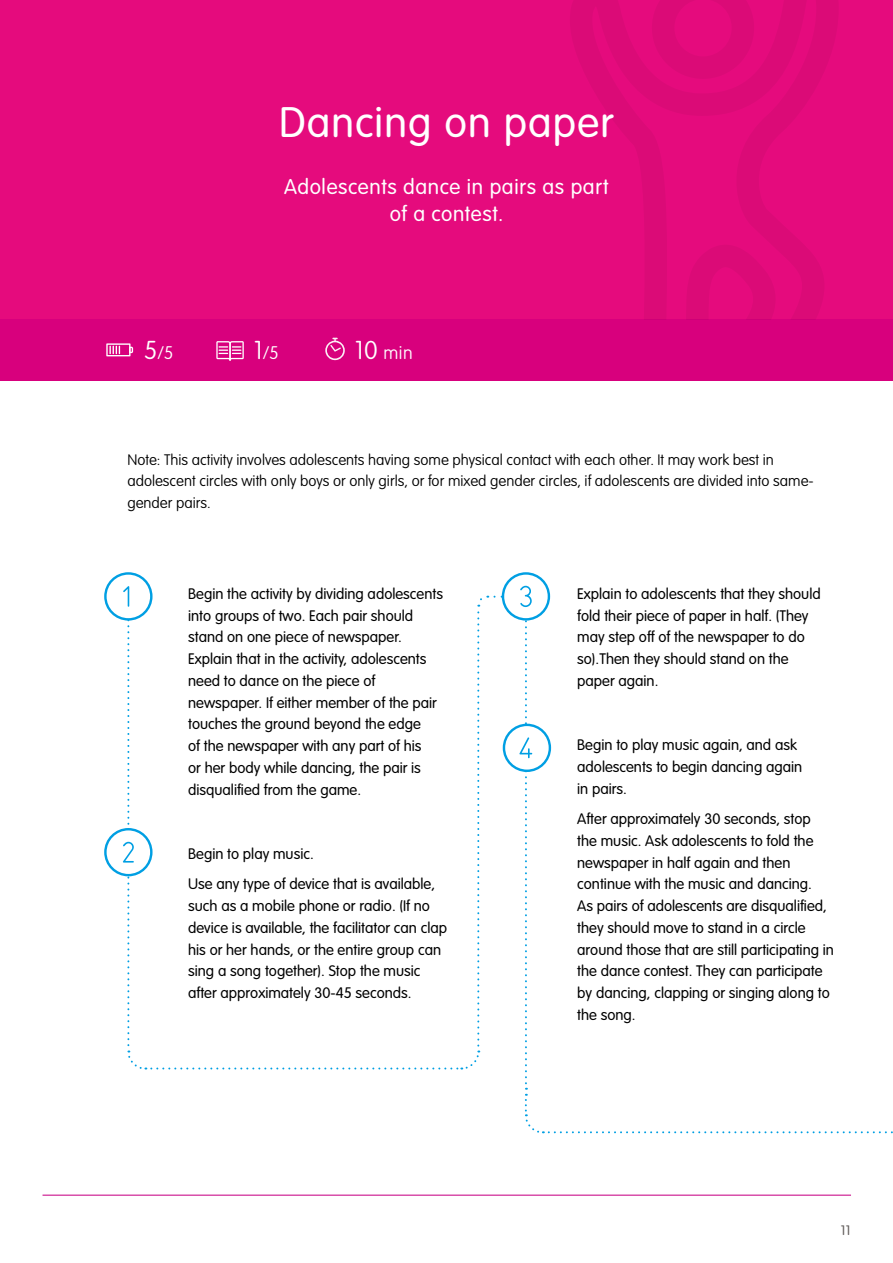
<style>
.page{position:relative;width:893px;height:1263px;background:#fff}
.page>*{position:absolute;margin:0;border:0;box-sizing:border-box;transform-origin:0 0}
.t1{font:300 42px "VAG Rounded";letter-spacing:.03em;color:#fff}
.t2{font:300 21px/27px "VAG Rounded";letter-spacing:.03em;color:#fff;text-align:center}
.t3{font:100 18px "VAG Rounded";color:#fff}
.t4{font:300 15px/21.8px "VAG Rounded";color:#000}
.t5{font:100 15px/21.8px "VAG Rounded";color:#000}
.t6{font:300 13.5px "VAG Rounded";color:#625d5c}
.s1{font-size:25.5px}
</style>
<div class="page">
<hr style="left:43px;top:1194px;width:808px;height:2px;background:#cb148d">
<div style="left:0;top:0;width:893px;height:319px;background:#e50b7d"></div>
<div style="left:0;top:319px;width:893px;height:62px;background:#d8007d"></div>
<svg style="left:216px;top:341px;width:28px;height:20px"></svg>
<svg style="left:106px;top:343px;width:27px;height:13px"></svg>
<svg style="left:325px;top:338px;width:20px;height:22px"></svg>
<svg style="left:105px;top:829px;width:46px;height:46px"></svg>
<div style="left:104px;top:828px;width:49px;height:48px;border:2px solid #009fe3;border-radius:50%"></div>
<svg style="left:503px;top:573px;width:46px;height:46px"></svg>
<div style="left:502px;top:572px;width:48px;height:49px;border:2px solid #009fe3;border-radius:50%"></div>
<div style="left:503px;top:724px;width:48px;height:48px;border:2px solid #009fe3;border-radius:50%"></div>
<svg style="left:105px;top:573px;width:46px;height:46px"></svg>
<div style="left:104px;top:572px;width:49px;height:49px;border:2px solid #009fe3;border-radius:50%"></div>
<svg style="left:123px;top:586px;width:365px;height:484px"></svg>
<svg style="left:519px;top:586px;width:374px;height:548px"></svg>
<h1 class="t1" style="left:279px;top:98px;width:336px">Dancing on paper</h1>
<h2 class="t2" style="left:284px;top:174px;width:326px">Adolescents dance in pairs as part of a contest.</h2>
<p class="t3" style="left:144px;top:342px;width:31px"><span class="s1">5</span>/5</p>
<p class="t3" style="left:254px;top:342px;width:27px"><span class="s1">1</span>/5</p>
<p class="t3" style="left:355px;top:342px;width:59px"><span class="s1">10</span> min</p>
<p class="t5" style="left:127px;top:449px;width:688px">Note: This activity involves adolescents having some physical contact with each other. It may work best in adolescent circles with only boys or only girls, or for mixed gender circles, if adolescents are divided into same&shy;gender pairs.</p>
<p class="t4" style="left:188px;top:583px;width:256px">Begin the activity by dividing adolescents into groups of two. Each pair should stand on one piece of newspaper.<br>Explain that in the activity, adolescents need to dance on the piece of newspaper. If either member of the pair touches the ground beyond the edge<br>of the newspaper with any part of his<br>or her body while dancing, the pair is disqualified from the game.</p>
<p class="t4" style="left:188px;top:839px;width:248px;line-height:30.3px">Begin to play music.<br>Use any type of device that is available,</p>
<p class="t4" style="left:188px;top:895px;width:260px">such as a mobile phone or radio. (If no device is available, the facilitator can clap his or her hands, or the entire group can sing a song together). Stop the music after approximately 30-45 seconds.</p>
<p class="t4" style="left:577px;top:583px;width:245px">Explain to adolescents that they should fold their piece of paper in half. (They may step off of the newspaper to do so).Then they should stand on the paper again.</p>
<p class="t4" style="left:577px;top:735px;width:226px">Begin to play music again, and ask adolescents to begin dancing again in pairs.</p>
<p class="t4" style="left:577px;top:808px;width:258px">After approximately 30 seconds, stop the music. Ask adolescents to fold the newspaper in half again and then continue with the music and dancing.<br>As pairs of adolescents are disqualified, they should move to stand in a circle around those that are still participating in the dance contest. They can participate by dancing, clapping or singing along to the song.</p>
<p class="t6" style="left:841px;top:1223px;width:11px">11</p>
</div>
